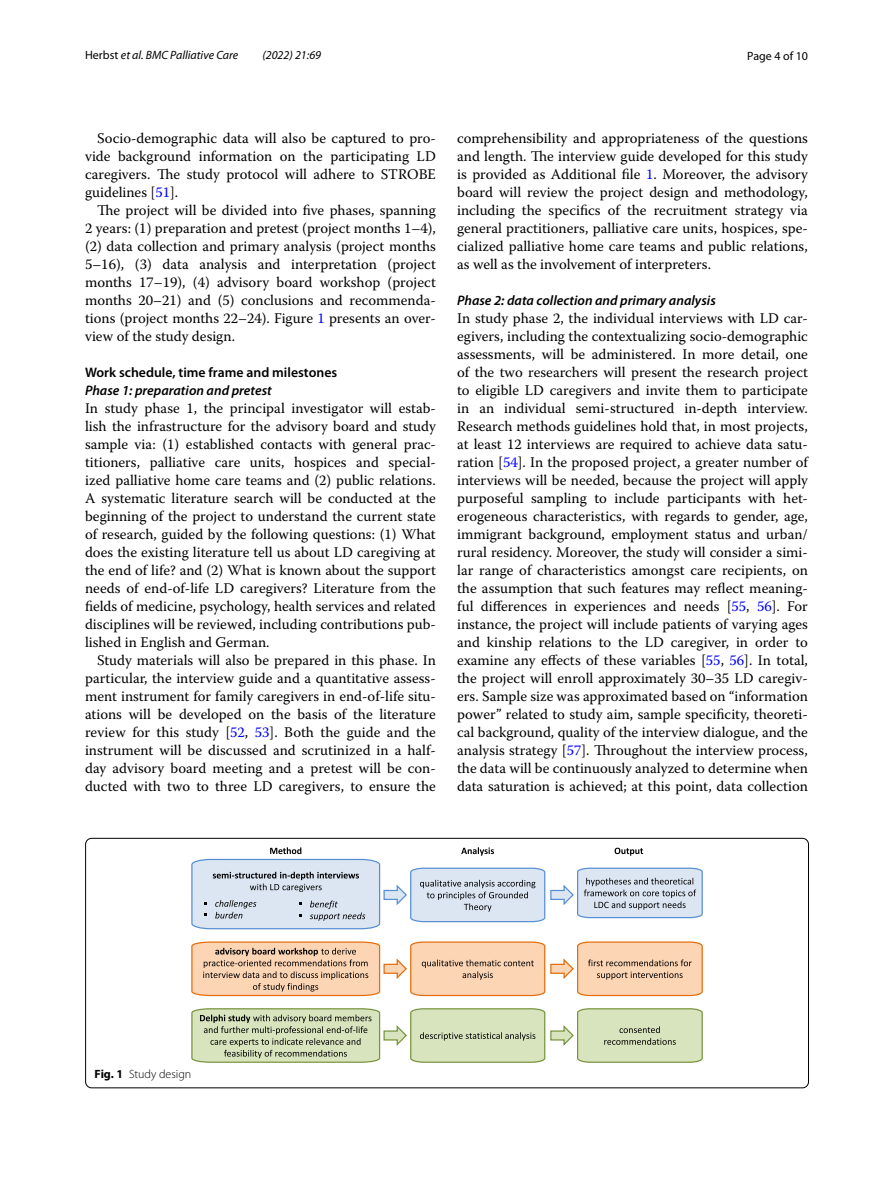
<style>
.page{position:relative;width:893px;height:1187px;background:#fff}
.page>*{position:absolute;margin:0;border:0;box-sizing:border-box;transform-origin:0 0}
.t1{font:14.7px/18px "Warnock Pro";color:#000;text-align:justify}
.t2{font:italic 600 13.8px "Myriad Pro";color:#000}
.t3{font:600 13.8px "Myriad Pro";color:#000}
.t4{font:italic 12px "Myriad Pro";color:#000}
.t5{font:300 12px "Myriad Pro";color:#000}
.t6{font:12px "Myriad Pro";color:#000}
.s1{font-style:normal}
.s2{color:#00f}
.s3{font-weight:700}
</style>
<div class="page">
<svg style="left:191px;top:941px;width:512px;height:55px;background:#edc8aa"></svg>
<svg style="left:191px;top:1008px;width:512px;height:54px;background:#cbd6b3"></svg>
<svg style="left:191px;top:847px;width:512px;height:82px"></svg>
<div style="left:85px;top:838px;width:724px;height:249px;border:1px solid #000;border-radius:6px"></div>
<p class="t4" style="left:85px;top:48px;width:155px"><span class="s1">Herbst</span> et al. BMC Palliative Care</p>
<p class="t4" style="left:262px;top:48px;width:60px">(2022) 21:69</p>
<p class="t6" style="left:747px;top:48px;width:62px">Page 4 of 10</p>
<p class="t1" style="left:85px;top:128px;width:352px;text-indent:12px">Socio-demographic data will also be captured to pro&shy;vide background information on the participating LD caregivers. The study protocol will adhere to STROBE guidelines [<span class="s2">51</span>].</p>
<p class="t1" style="left:85px;top:200px;width:352px;text-indent:12px">The project will be divided into five phases, spanning 2 years: (1) preparation and pretest (project months 1–4), (2) data collection and primary analysis (project months 5–16), (3) data analysis and interpretation (project months 17–19), (4) advisory board workshop (project months 20–21) and (5) conclusions and recommenda&shy;tions (project months 22–24). Figure <span class="s2">1</span> presents an over&shy;view of the study design.</p>
<p class="t3" style="left:85px;top:363px;width:254px">Work schedule, time frame and milestones</p>
<p class="t2" style="left:85px;top:381px;width:188px">Phase 1: preparation and pretest</p>
<p class="t1" style="left:85px;top:398px;width:352px">In study phase 1, the principal investigator will estab&shy;lish the infrastructure for the advisory board and study sample via: (1) established contacts with general prac&shy;titioners, palliative care units, hospices and special&shy;ized palliative home care teams and (2) public relations.<br>A systematic literature search will be conducted at the beginning of the project to understand the current state of research, guided by the following questions: (1) What does the existing literature tell us about LD caregiving at the end of life? and (2) What is known about the support needs of end-of-life LD caregivers? Literature from the fields of medicine, psychology, health services and related disciplines will be reviewed, including contributions pub&shy;lished in English and German.</p>
<p class="t1" style="left:85px;top:650px;width:352px;text-indent:12px">Study materials will also be prepared in this phase. In particular, the interview guide and a quantitative assess&shy;ment instrument for family caregivers in end-of-life situ&shy;ations will be developed on the basis of the literature review for this study [<span class="s2">52</span>, <span class="s2">53</span>]. Both the guide and the instrument will be discussed and scrutinized in a half&shy;day advisory board meeting and a pretest will be con&shy;ducted with two to three LD caregivers, to ensure the</p>
<p class="t1" style="left:457px;top:128px;width:352px">comprehensibility and appropriateness of the questions and length. The interview guide developed for this study is provided as Additional file <span class="s2">1</span>. Moreover, the advisory board will review the project design and methodology, including the specifics of the recruitment strategy via general practitioners, palliative care units, hospices, spe&shy;cialized palliative home care teams and public relations, as well as the involvement of interpreters.</p>
<p class="t2" style="left:457px;top:291px;width:260px">Phase 2: data collection and primary analysis</p>
<p class="t1" style="left:457px;top:308px;width:352px">In study phase 2, the individual interviews with LD car&shy;egivers, including the contextualizing socio-demographic assessments, will be administered. In more detail, one of the two researchers will present the research project to eligible LD caregivers and invite them to participate in an individual semi-structured in-depth interview.<br>Research methods guidelines hold that, in most projects, at least 12 interviews are required to achieve data satu&shy;ration [<span class="s2">54</span>]. In the proposed project, a greater number of interviews will be needed, because the project will apply purposeful sampling to include participants with het&shy;erogeneous characteristics, with regards to gender, age, immigrant background, employment status and urban/ rural residency. Moreover, the study will consider a simi&shy;lar range of characteristics amongst care recipients, on the assumption that such features may reflect meaning&shy;ful differences in experiences and needs [<span class="s2">55</span>, <span class="s2">56</span>]. For instance, the project will include patients of varying ages and kinship relations to the LD caregiver, in order to examine any effects of these variables [<span class="s2">55</span>, <span class="s2">56</span>]. In total, the project will enroll approximately 30–35 LD caregiv&shy;ers. Sample size was approximated based on “information power” related to study aim, sample specificity, theoreti&shy;cal background, quality of the interview dialogue, and the analysis strategy [<span class="s2">57</span>]. Throughout the interview process, the data will be continuously analyzed to determine when data saturation is achieved; at this point, data collection</p>
<p class="t5" style="left:95px;top:1067px;width:98px"><span class="s3">Fig. 1</span> Study design</p>
</div>
